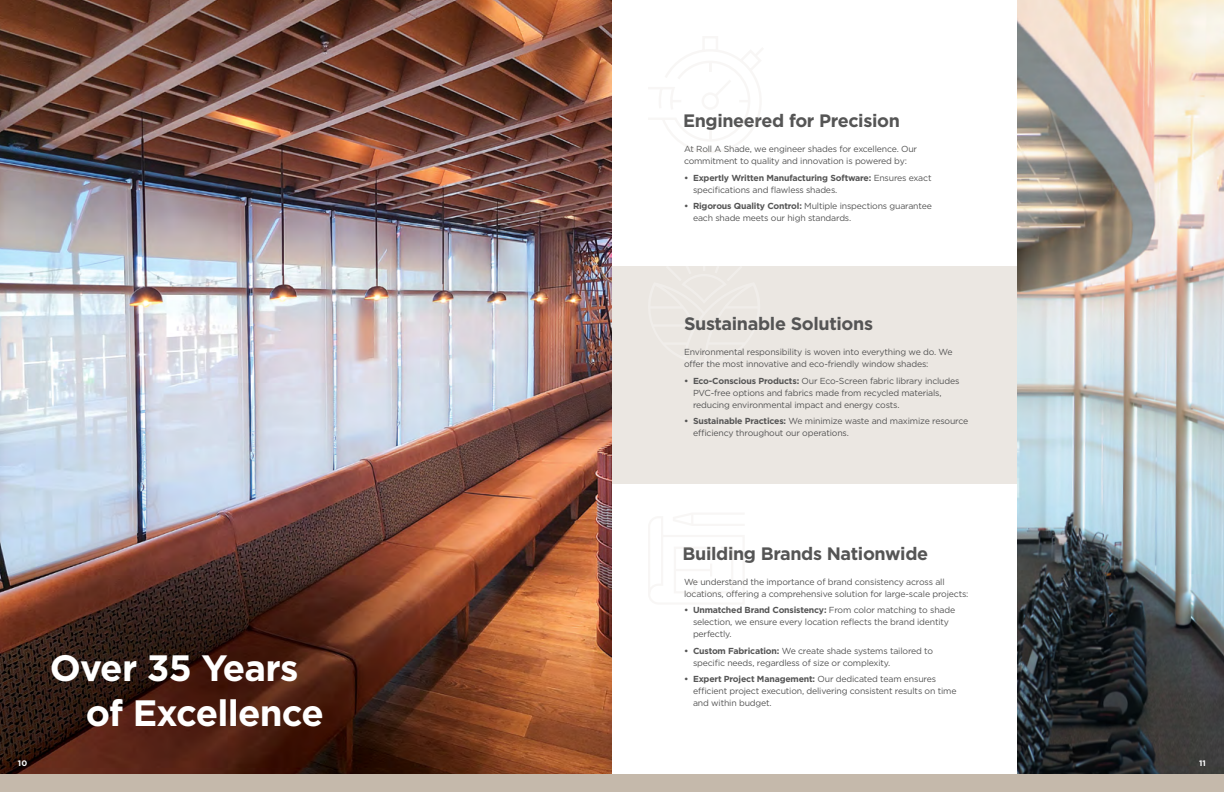
<style>
.page{position:relative;width:1224px;height:792px;background:#fff}
.page>*{position:absolute;margin:0;border:0;box-sizing:border-box;transform-origin:0 0}
.t1{font:700 36.7px/45.4px "Gotham";letter-spacing:-.02em;color:#fff}
.t2{font:700 18px "Gotham";letter-spacing:-.02em;color:#555}
.t3{font:8.8px/12px "Gotham";letter-spacing:-.02em;color:#555}
.t4{font:700 8px "Gotham";color:#fff}
.s1{font-weight:700}
</style>
<div class="page">
<div style="left:598px;top:266px;width:430px;height:218px;background:#ebe7e2"></div>
<img style="left:0;top:0;width:612px;height:774px">
<div style="left:0;top:774px;width:1224px;height:18px;background:#c5b9ab"></div>
<img style="left:1017px;top:0;width:207px;height:774px">
<h2 class="t2" style="left:683px;top:109px;width:218px">Engineered for Precision</h2>
<p class="t3" style="left:684px;top:143px;width:235px">At Roll A Shade, we engineer shades for excellence. Our commitment to quality and innovation is powered by:</p>
<p class="t3" style="left:693px;top:171px;width:240px;text-indent:-9px"><span class="s1">• Expertly Written Manufacturing Software:</span> Ensures exact specifications and flawless shades.</p>
<p class="t3" style="left:693px;top:200px;width:240px;text-indent:-9px"><span class="s1">• Rigorous Quality Control:</span> Multiple inspections guarantee each shade meets our high standards.</p>
<h2 class="t2" style="left:684px;top:312px;width:191px">Sustainable Solutions</h2>
<p class="t3" style="left:684px;top:346px;width:270px">Environmental responsibility is woven into everything we do. We offer the most innovative and eco-friendly window shades:</p>
<p class="t3" style="left:693px;top:374px;width:268px;text-indent:-9px"><span class="s1">• Eco-Conscious Products:</span> Our Eco-Screen fabric library includes<br>PVC-free options and fabrics made from recycled materials, reducing environmental impact and energy costs.</p>
<p class="t3" style="left:693px;top:415px;width:277px;text-indent:-9px"><span class="s1">• Sustainable Practices:</span> We minimize waste and maximize resource efficiency throughout our operations.</p>
<h1 class="t1" style="left:86px;top:645px;width:240px;text-indent:-36px">Over 35 Years of Excellence</h1>
<h2 class="t2" style="left:683px;top:542px;width:247px">Building Brands Nationwide</h2>
<p class="t3" style="left:684px;top:576px;width:286px">We understand the importance of brand consistency across all locations, offering a comprehensive solution for large-scale projects:</p>
<p class="t3" style="left:693px;top:604px;width:264px;text-indent:-9px"><span class="s1">• Unmatched Brand Consistency:</span> From color matching to shade selection, we ensure every location reflects the brand identity perfectly.</p>
<p class="t3" style="left:693px;top:645px;width:242px;text-indent:-9px"><span class="s1">• Custom Fabrication:</span> We create shade systems tailored to specific needs, regardless of size or complexity.</p>
<p class="t3" style="left:693px;top:673px;width:265px;text-indent:-9px"><span class="s1">• Expert Project Management:</span> Our dedicated team ensures efficient project execution, delivering consistent results on time and within budget.</p>
<p class="t4" style="left:18px;top:758px;width:11px">10</p>
<p class="t4" style="left:1199px;top:758px;width:8px">11</p>
</div>
